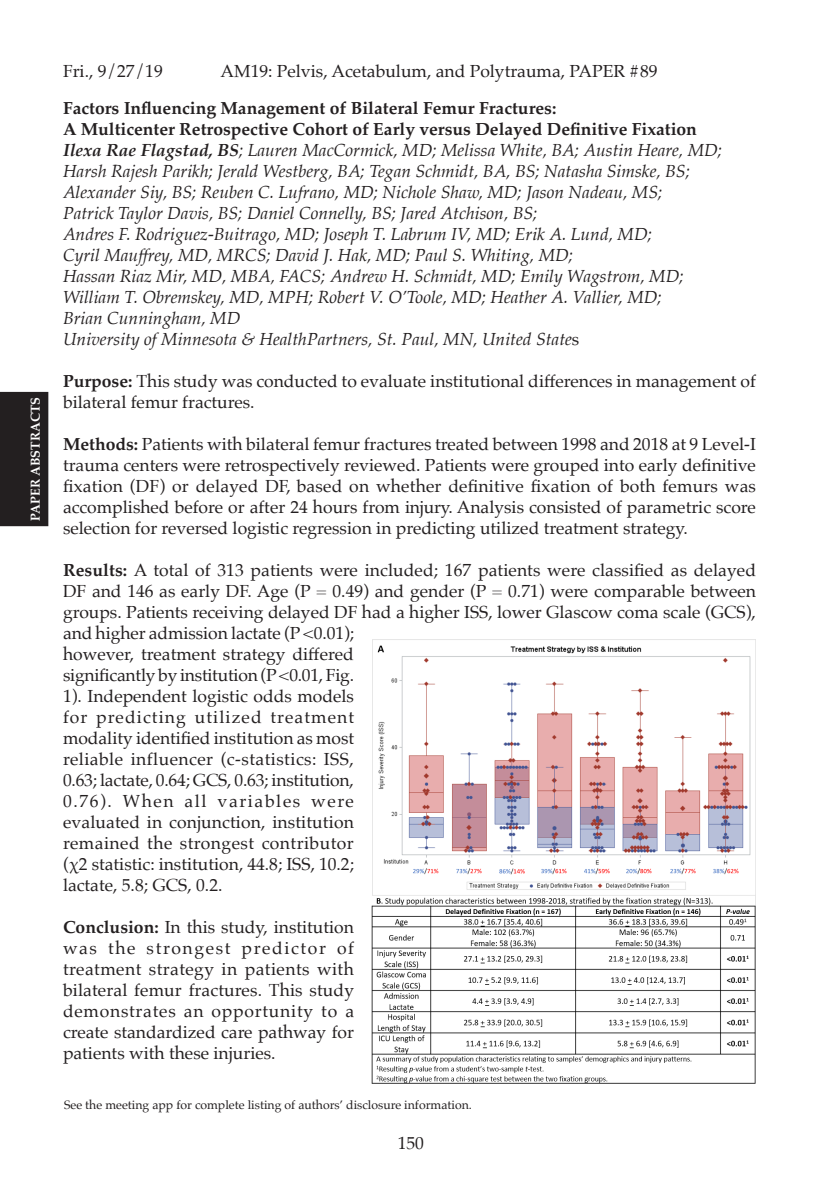
<style>
.page{position:relative;width:819px;height:1197px;background:#fff}
.page>*{position:absolute;margin:0;border:0;box-sizing:border-box;transform-origin:0 0}
.Body_Text{font:17.5px/21px "Palatino";color:#231f20}
.Body_Text-2{font:italic 17.5px "Palatino";color:#231f20}
.Heading_1{font:700 17.5px "Palatino";color:#231f20}
.t1{font:700 13.12px "Palatino";color:#fff}
.t2{font:12.25px "Palatino";color:#231f20}
.s1{font-weight:700}
.s2{font-style:normal}
</style>
<div class="page">
<img style="left:372px;top:640px;width:384px;height:444px">
<div style="left:0;top:392px;width:48px;height:134px;background:#231f20"></div>
<p class="t1" style="left:24px;top:521px;width:125px;rotate:-90deg">PAPER ABSTRACTS</p>
<p class="Body_Text" style="left:63px;top:61px;width:101px">Fri., 9/27/19</p>
<p class="Body_Text" style="left:220px;top:61px;width:439px">AM19: Pelvis, Acetabulum, and Polytrauma, PAPER #89</p>
<p class="Heading_1" style="left:63px;top:93px;width:495px">Factors Influencing Management of Bilateral Femur Fractures:</p>
<p class="Heading_1" style="left:63px;top:114px;width:635px">A Multicenter Retrospective Cohort of Early versus Delayed Definitive Fixation</p>
<p class="Body_Text-2" style="left:63px;top:135px;width:661px"><span class="s1">Ilexa Rae Flagstad, BS</span>; Lauren MacCormick, MD; Melissa White, BA; Austin Heare, MD;</p>
<p class="Body_Text-2" style="left:63px;top:156px;width:629px">Harsh Rajesh Parikh; Jerald Westberg, BA; Tegan Schmidt, BA, BS; Natasha Simske, BS;</p>
<p class="Body_Text-2" style="left:63px;top:177px;width:601px">Alexander Siy, BS; Reuben C. Lufrano, MD; Nichole Shaw, MD; Jason Nadeau, MS;</p>
<p class="Body_Text-2" style="left:63px;top:198px;width:476px">Patrick Taylor Davis, BS; Daniel Connelly, BS; Jared Atchison, BS;</p>
<p class="Body_Text-2" style="left:63px;top:219px;width:591px">Andres F. Rodriguez-Buitrago, MD; Joseph T. Labrum IV, MD; Erik A. Lund, MD;</p>
<p class="Body_Text-2" style="left:63px;top:240px;width:512px">Cyril Mauffrey, MD, MRCS; David J. Hak, MD; Paul S. Whiting, MD;</p>
<p class="Body_Text-2" style="left:63px;top:261px;width:622px">Hassan Riaz Mir, MD, MBA, FACS; Andrew H. Schmidt, MD; Emily Wagstrom, MD;</p>
<p class="Body_Text-2" style="left:63px;top:282px;width:600px">William T. Obremskey, MD, MPH; Robert V. O’Toole, MD; Heather A. Vallier, MD;</p>
<p class="Body_Text-2" style="left:63px;top:303px;width:179px">Brian Cunningham, MD</p>
<p class="Body_Text-2" style="left:63px;top:324px;width:518px">University of Minnesota &amp; HealthPartners, St. Paul, MN, United State<span class="s2">s</span></p>
<p class="Body_Text" style="left:63px;top:371px;width:694px"><span class="s1">Purpose:</span> This study was conducted to evaluate institutional differences in management of bilateral femur fractures.</p>
<p class="Body_Text" style="left:63px;top:434px;width:695px;text-align:justify"><span class="s1">Methods:</span> Patients with bilateral femur fractures treated between 1998 and 2018 at 9 Level-I trauma centers were retrospectively reviewed. Patients were grouped into early definitive fixation (DF) or delayed DF, based on whether definitive fixation of both femurs was accomplished before or after 24 hours from injury. Analysis consisted of parametric score selection for reversed logistic regression in predicting utilized treatment strategy.</p>
<p class="Body_Text" style="left:63px;top:560px;width:695px"><span class="s1">Results:</span> A total of 313 patients were included; 167 patients were classified as delayed DF and 146 as early DF. Age (P = 0.49) and gender (P = 0.71) were comparable between groups. Patients receiving delayed DF had a higher ISS, lower Glascow coma scale (GCS), and higher admission lactate (P &lt;0.01);<br>however, treatment strategy differed<br>significantly by institution (P &lt;0.01, Fig.<br>1). Independent logistic odds models<br>for predicting utilized treatment<br>modality identified institution as most<br>reliable influencer (c-statistics: ISS,<br>0.63; lactate, 0.64; GCS, 0.63; institution,<br>0.76). When all variables were<br>evaluated in conjunction, institution<br>remained the strongest contributor<br>(χ2 statistic: institution, 44.8; ISS, 10.2;<br>lactate, 5.8; GCS, 0.2.</p>
<p class="Body_Text" style="left:63px;top:916px;width:293px;text-align:justify"><span class="s1">Conclusion:</span> In this study, institution was the strongest predictor of treatment strategy in patients with bilateral femur fractures. This study demonstrates an opportunity to a create standardized care pathway for patients with these injuries.</p>
<p class="t2" style="left:64px;top:1094px;width:409px">See the meeting app for complete listing of authors’ disclosure information.</p>
<p class="Body_Text" style="left:398px;top:1132px;width:28px">150</p>
</div>
